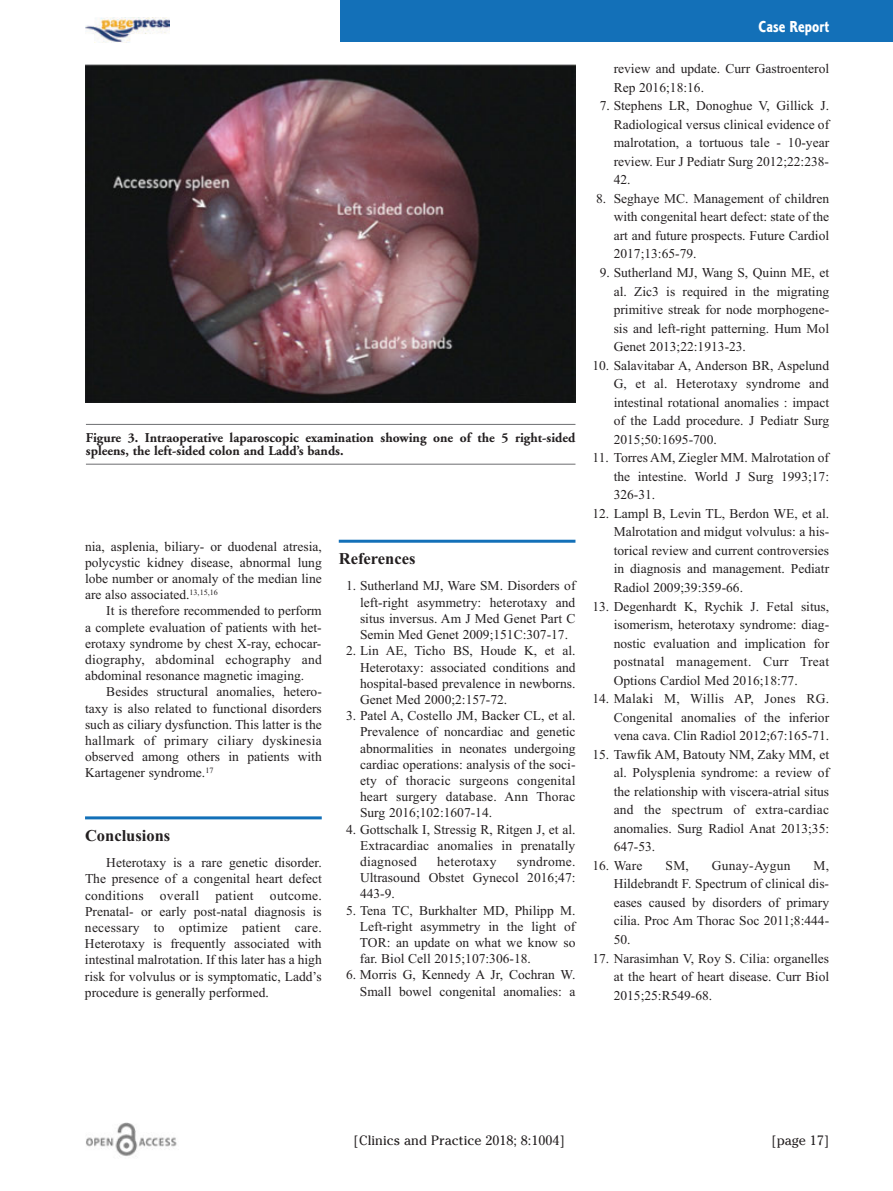
<style>
.page{position:relative;width:893px;height:1191px;background:#fff}
.page>*{position:absolute;margin:0;border:0;box-sizing:border-box;transform-origin:0 0}
.t1{font:700 16.5px "Times New Roman";color:#231f20}
.t2{font:16.5px "Corinthian Bold Condensed Plain";color:#fff}
.t3{font:13.5px/16.2px "Times New Roman";color:#231f20;text-align:justify}
.t4{font:700 13.5px/13.5px "Adobe Garamond";color:#231f20}
.t5{font:13.5px "Cheltenham";color:#231f20}
.t6{font:13.5px "Times New Roman";letter-spacing:.02em;color:#231f20}
</style>
<div class="page">
<hr style="left:85px;top:816px;width:237px;height:3px;background:#1370b8">
<hr style="left:339px;top:540px;width:236px;height:3px;background:#1370b8">
<div style="left:340px;top:0;width:553px;height:42px;background:#1370b8"></div>
<img style="left:86px;top:1123px;width:91px;height:33px">
<img style="left:85px;top:17px;width:85px;height:26px">
<img style="left:86px;top:64px;width:489px;height:339px">
<hr style="left:86px;top:424px;width:489px;height:1px;background:#6c6d70">
<hr style="left:86px;top:464px;width:489px;height:1px;background:#6c6d70">
<p class="t4" style="left:86px;top:432px;width:491px">Figure 3. Intraoperative laparoscopic examination showing one of the 5 right-sided spleens, the left-sided colon and Ladd’s bands.</p>
<p class="t3" style="left:85px;top:538px;width:238px">nia, asplenia, biliary- or duodenal atresia, polycystic kidney disease, abnormal lung lobe number or anomaly of the median line are also associated.<sup>13,15,16</sup></p>
<p class="t3" style="left:85px;top:602px;width:238px;text-indent:21px">It is therefore recommended to perform a complete evaluation of patients with het&shy;erotaxy syndrome by chest X-ray, echocar&shy;diography, abdominal echography and abdominal resonance magnetic imaging.</p>
<p class="t3" style="left:85px;top:683px;width:238px;text-indent:21px">Besides structural anomalies, hetero&shy;taxy is also related to functional disorders such as ciliary dysfunction. This latter is the hallmark of primary ciliary dyskinesia observed among others in patients with Kartagener syndrome.<sup>17</sup></p>
<p class="t1" style="left:85px;top:825px;width:87px">Conclusions</p>
<p class="t3" style="left:85px;top:854px;width:238px;text-indent:21px">Heterotaxy is a rare genetic disorder.<br>The presence of a congenital heart defect conditions overall patient outcome.<br>Prenatal- or early post-natal diagnosis is necessary to optimize patient care.<br>Heterotaxy is frequently associated with intestinal malrotation. If this later has a high risk for volvulus or is symptomatic, Ladd’s procedure is generally performed.</p>
<p class="t1" style="left:339px;top:548px;width:78px">References</p>
<p class="t3" style="left:360px;top:578px;width:217px;text-indent:-14px">1. Sutherland MJ, Ware SM. Disorders of left-right asymmetry: heterotaxy and situs inversus. Am J Med Genet Part C Semin Med Genet 2009;151C:307-17.</p>
<p class="t3" style="left:360px;top:642px;width:217px;text-indent:-14px">2. Lin AE, Ticho BS, Houde K, et al.<br>Heterotaxy: associated conditions and hospital-based prevalence in newborns.<br>Genet Med 2000;2:157-72.</p>
<p class="t3" style="left:360px;top:707px;width:217px;text-indent:-14px">3. Patel A, Costello JM, Backer CL, et al.<br>Prevalence of noncardiac and genetic abnormalities in neonates undergoing cardiac operations: analysis of the soci&shy;ety of thoracic surgeons congenital heart surgery database. Ann Thorac Surg 2016;102:1607-14.</p>
<p class="t3" style="left:360px;top:821px;width:217px;text-indent:-14px">4. Gottschalk I, Stressig R, Ritgen J, et al.<br>Extracardiac anomalies in prenatally diagnosed</p>
<p class="t3" style="left:360px;top:853px;width:217px;text-indent:157px">syndrome.<br>Ultrasound Obstet Gynecol 2016;47:<br>443-9.</p>
<p class="t3" style="left:360px;top:902px;width:217px;text-indent:-14px">5. Tena TC, Burkhalter MD, Philipp M.<br>Left-right asymmetry in the light of TOR: an update on what we know so far. Biol Cell 2015;107:306-18.</p>
<p class="t3" style="left:346px;top:966px;width:231px;text-align:right">6. Morris G, Kennedy A Jr, Cochran W.<br>Small bowel congenital anomalies: a</p>
<p class="t6" style="left:437px;top:853px;width:61px">heterotaxy</p>
<p class="t2" style="left:759px;top:21px;width:72px">Case Report</p>
<p class="t3" style="left:614px;top:59px;width:217px;line-height:18.5px">review and update. Curr Gastroenterol<br>Rep 2016;18:16.</p>
<p class="t3" style="left:614px;top:96px;width:217px;line-height:18.5px;text-indent:-14px">7. Stephens LR, Donoghue V, Gillick J.<br>Radiological versus clinical evidence of malrotation, a tortuous tale - 10-year review. Eur J Pediatr Surg 2012;22:238- 42.</p>
<p class="t3" style="left:614px;top:189px;width:217px;line-height:18.5px;text-indent:-18px">8. Seghaye MC. Management of children with congenital heart defect: state of the art and future prospects. Future Cardiol 2017;13:65-79.</p>
<p class="t3" style="left:614px;top:263px;width:217px;line-height:18.5px;text-indent:-14px">9. Sutherland MJ, Wang S, Quinn ME, et al. Zic3 is required in the migrating primitive streak for node morphogene&shy;sis and left-right patterning. Hum Mol Genet 2013;22:1913-23.</p>
<p class="t3" style="left:614px;top:356px;width:217px;line-height:18.5px;text-indent:-21px">10. Salavitabar A, Anderson BR, Aspelund G, et al. Heterotaxy syndrome and intestinal rotational anomalies : impact of the Ladd procedure. J Pediatr Surg 2015;50:1695-700.</p>
<p class="t3" style="left:614px;top:448px;width:217px;line-height:18.5px;text-indent:-21px">11. Torres AM, Ziegler MM. Malrotation of the intestine. World J Surg 1993;17:<br>326-31.</p>
<p class="t3" style="left:614px;top:504px;width:217px;line-height:18.5px;text-indent:-21px">12. Lampl B, Levin TL, Berdon WE, et al.<br>Malrotation and midgut volvulus: a his&shy;torical review and current controversies in diagnosis and management. Pediatr Radiol 2009;39:359-66.</p>
<p class="t3" style="left:614px;top:596px;width:217px;line-height:18.5px;text-indent:-21px">13. Degenhardt K, Rychik J. Fetal situs, isomerism, heterotaxy syndrome: diag&shy;nostic evaluation and implication for postnatal management. Curr Treat Options Cardiol Med 2016;18:77.</p>
<p class="t3" style="left:614px;top:689px;width:217px;line-height:18.5px;text-indent:-21px">14. Malaki M, Willis AP, Jones RG.<br>Congenital anomalies of the inferior vena cava. Clin Radiol 2012;67:165-71.</p>
<p class="t3" style="left:614px;top:745px;width:217px;line-height:18.5px;text-indent:-21px">15. Tawfik AM, Batouty NM, Zaky MM, et al. Polysplenia syndrome: a review of the relationship with viscera-atrial situs and the spectrum of extra-cardiac anomalies. Surg Radiol Anat 2013;35:<br>647-53.</p>
<p class="t3" style="left:592px;top:857px;width:52px">16. Ware</p>
<p class="t3" style="left:666px;top:857px;width:25px">SM,</p>
<p class="t6" style="left:712px;top:857px;width:80px">Gunay-Aygun</p>
<p class="t3" style="left:614px;top:856px;width:217px;line-height:18.5px;text-indent:200px">M, Hildebrandt F. Spectrum of clinical dis&shy;eases caused by disorders of primary cilia. Proc Am Thorac Soc 2011;8:444- 50.</p>
<p class="t3" style="left:614px;top:948px;width:217px;line-height:18.5px;text-indent:-21px">17. Narasimhan V, Roy S. Cilia: organelles at the heart of heart disease. Curr Biol 2015;25:R549-68.</p>
<p class="t5" style="left:354px;top:1132px;width:213px">[Clinics and Practice 2018; 8:1004]</p>
<p class="t5" style="left:771px;top:1132px;width:59px">[page 17]</p>
</div>
